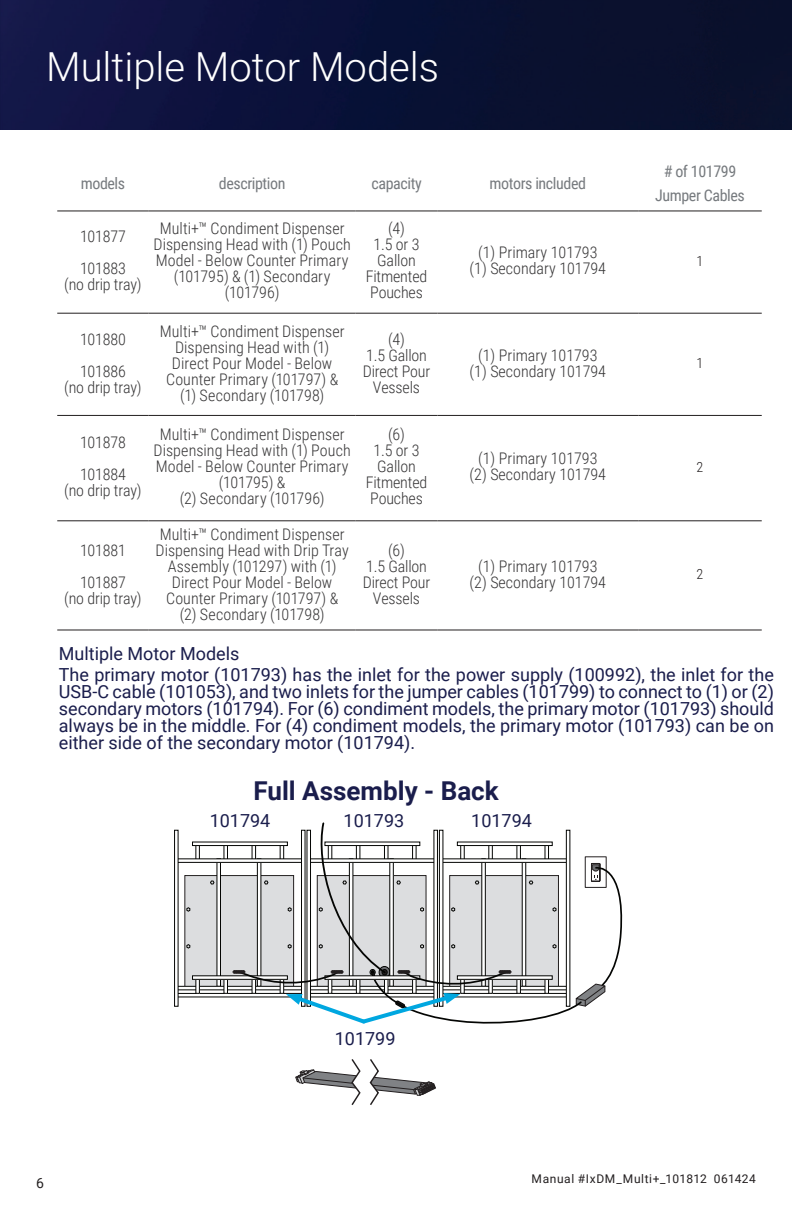
<style>
.page{position:relative;width:792px;height:1224px;background:#fff}
.page>*{position:absolute;margin:0;border:0;box-sizing:border-box;transform-origin:0 0}
.Heading_Large{font:300 40px "Roboto";color:#fff}
.t1{font:700 26px "Roboto";color:#1a1d4c}
.Body_Paragraph{font:18px/17px "Roboto";color:#1a1d4c;text-align:justify}
.Chart_copy_2016{font:300 16px/16px "Roboto Condensed";color:#363536;text-align:center}
.t2{font:16px/24px "Roboto Condensed";letter-spacing:-.025em;color:#767a7e;text-align:center}
.Chart_copy_2016-2{font:300 14px "Roboto Condensed";color:#231f20}
.t3{font:14px "Roboto";color:#231f20}
.t4{font:12px "Roboto";letter-spacing:.05em;color:#231f20}
</style>
<div class="page">
<img style="left:0;top:0;width:792px;height:130px">
<svg style="left:295px;top:1059px;width:141px;height:46px"></svg>
<hr style="left:57px;top:211px;width:92px;height:1px;background:#231f20">
<hr style="left:149px;top:211px;width:207px;height:1px;background:#231f20">
<hr style="left:437px;top:211px;width:201px;height:1px;background:#231f20">
<hr style="left:638px;top:211px;width:124px;height:1px;background:#231f20">
<hr style="left:57px;top:313px;width:92px;height:1px;background:#231f20">
<hr style="left:149px;top:313px;width:207px;height:1px;background:#231f20">
<hr style="left:437px;top:313px;width:201px;height:1px;background:#231f20">
<hr style="left:638px;top:313px;width:124px;height:1px;background:#231f20">
<hr style="left:57px;top:415px;width:92px;height:1px;background:#231f20">
<hr style="left:149px;top:415px;width:207px;height:1px;background:#231f20">
<hr style="left:437px;top:415px;width:201px;height:1px;background:#231f20">
<hr style="left:638px;top:415px;width:124px;height:1px;background:#231f20">
<hr style="left:57px;top:520px;width:92px;height:1px;background:#231f20">
<hr style="left:149px;top:520px;width:207px;height:1px;background:#231f20">
<hr style="left:437px;top:520px;width:201px;height:1px;background:#231f20">
<hr style="left:638px;top:520px;width:124px;height:1px;background:#231f20">
<hr style="left:57px;top:630px;width:92px;height:1px;background:#231f20">
<hr style="left:149px;top:630px;width:207px;height:1px;background:#231f20">
<hr style="left:437px;top:630px;width:201px;height:1px;background:#231f20">
<hr style="left:638px;top:630px;width:124px;height:1px;background:#231f20">
<hr style="left:356px;top:211px;width:81px;height:1px;background:#231f20">
<hr style="left:356px;top:313px;width:81px;height:1px;background:#231f20">
<hr style="left:356px;top:415px;width:81px;height:1px;background:#231f20">
<hr style="left:356px;top:520px;width:81px;height:1px;background:#231f20">
<hr style="left:356px;top:630px;width:81px;height:1px;background:#231f20">
<div style="left:196px;top:843px;width:4px;height:17px;border:1px solid #040503"></div>
<div style="left:224px;top:843px;width:4px;height:17px;border:1px solid #040503"></div>
<div style="left:192px;top:842px;width:96px;height:4px;border:1px solid #040503"></div>
<div style="left:185px;top:876px;width:109px;height:111px;background:#dcdddf"></div>
<div style="left:217px;top:859px;width:4px;height:127px;border:1px solid #040503"></div>
<div style="left:176px;top:993px;width:128px;height:4px;border:1px solid #040503"></div>
<div style="left:176px;top:859px;width:128px;height:4px;border:1px solid #040503"></div>
<div style="left:176px;top:986px;width:128px;height:4px;border:1px solid #040503"></div>
<div style="left:196px;top:977px;width:4px;height:16px;border:1px solid #040503"></div>
<div style="left:224px;top:977px;width:4px;height:16px;border:1px solid #040503"></div>
<div style="left:174px;top:830px;width:4px;height:176px;border:1px solid #040503"></div>
<svg style="left:186px;top:944px;width:4px;height:4px"></svg>
<svg style="left:186px;top:907px;width:4px;height:5px"></svg>
<svg style="left:233px;top:822px;width:390px;height:202px"></svg>
<p class="Heading_Large" style="left:46px;top:38px;width:395px">Multiple Motor Models</p>
<p class="t2" style="left:81px;top:171px;width:46px">models</p>
<p class="t2" style="left:219px;top:171px;width:68px">description</p>
<p class="t2" style="left:371px;top:171px;width:52px">capacity</p>
<p class="t2" style="left:490px;top:171px;width:98px">motors included</p>
<p class="t2" style="left:655px;top:159px;width:91px"># of 101799<br>Jumper Cables</p>
<p class="Chart_copy_2016" style="left:80px;top:220px;width:47px;line-height:32px;text-align:left">101877<br>101883</p>
<p class="Chart_copy_2016" style="left:64px;top:276px;width:79px">(no drip tray)</p>
<p class="Chart_copy_2016" style="left:80px;top:330px;width:47px">101880</p>
<p class="Chart_copy_2016" style="left:64px;top:362px;width:79px">101886<br>(no drip tray)</p>
<p class="Chart_copy_2016" style="left:80px;top:426px;width:47px;line-height:32px;text-align:left">101878<br>101884</p>
<p class="Chart_copy_2016" style="left:64px;top:482px;width:79px">(no drip tray)</p>
<p class="Chart_copy_2016" style="left:80px;top:533px;width:47px;line-height:32px;text-align:left">101881<br>101887</p>
<p class="Chart_copy_2016" style="left:64px;top:589px;width:79px">(no drip tray)</p>
<p class="Chart_copy_2016" style="left:154px;top:220px;width:199px">Multi+™ Condiment Dispenser<br>Dispensing Head with (1) Pouch<br>Model - Below Counter Primary (101795) &amp; (1) Secondary (101796)</p>
<p class="Chart_copy_2016" style="left:388px;top:220px;width:18px">(4)</p>
<p class="Chart_copy_2016" style="left:366px;top:236px;width:63px">1.5 or 3<br>Gallon<br>Fitmented<br>Pouches</p>
<p class="Chart_copy_2016" style="left:470px;top:244px;width:138px">(1) Primary 101793 (1) Secondary 101794</p>
<p class="Chart_copy_2016-2" style="left:697px;top:251px;width:8px">1</p>
<p class="Chart_copy_2016" style="left:160px;top:322px;width:186px">Multi+™ Condiment Dispenser<br>Dispensing Head with (1)<br>Direct Pour Model - Below<br>Counter Primary (101797) &amp; (1) Secondary (101798)</p>
<p class="Chart_copy_2016" style="left:388px;top:330px;width:18px">(4)</p>
<p class="Chart_copy_2016" style="left:363px;top:346px;width:69px">1.5 Gallon<br>Direct Pour<br>Vessels</p>
<p class="Chart_copy_2016" style="left:470px;top:346px;width:138px">(1) Primary 101793 (1) Secondary 101794</p>
<p class="Chart_copy_2016-2" style="left:697px;top:353px;width:8px">1</p>
<p class="Chart_copy_2016" style="left:154px;top:426px;width:199px">Multi+™ Condiment Dispenser<br>Dispensing Head with (1) Pouch<br>Model - Below Counter Primary (101795) &amp;<br>(2) Secondary (101796)</p>
<p class="Chart_copy_2016" style="left:388px;top:426px;width:18px">(6)</p>
<p class="Chart_copy_2016" style="left:366px;top:442px;width:63px">1.5 or 3<br>Gallon<br>Fitmented<br>Pouches</p>
<p class="Chart_copy_2016" style="left:470px;top:450px;width:138px">(1) Primary 101793 (2) Secondary 101794</p>
<p class="Chart_copy_2016-2" style="left:697px;top:457px;width:8px">2</p>
<p class="Chart_copy_2016" style="left:156px;top:525px;width:195px">Multi+™ Condiment Dispenser<br>Dispensing Head with Drip Tray<br>Assembly (101297) with (1)<br>Direct Pour Model - Below<br>Counter Primary (101797) &amp;<br>(2) Secondary (101798)</p>
<p class="Chart_copy_2016" style="left:388px;top:541px;width:18px">(6)</p>
<p class="Chart_copy_2016" style="left:363px;top:557px;width:69px">1.5 Gallon<br>Direct Pour<br>Vessels</p>
<p class="Chart_copy_2016" style="left:470px;top:557px;width:138px">(1) Primary 101793 (2) Secondary 101794</p>
<p class="Chart_copy_2016-2" style="left:697px;top:564px;width:8px">2</p>
<p class="Body_Paragraph" style="left:59px;top:644px;width:182px">Multiple Motor Models</p>
<p class="Body_Paragraph" style="left:59px;top:666px;width:717px">The primary motor (101793) has the inlet for the power supply (100992), the inlet for the USB-C cable (101053), and two inlets for the jumper cables (101799) to connect to (1) or (2) secondary motors (101794). For (6) condiment models, the primary motor (101793) should always be in the middle. For (4) condiment models, the primary motor (101793) can be on either side of the secondary motor (101794).</p>
<p class="t1" style="left:254px;top:772px;width:247px">Full Assembly - Back</p>
<p class="Body_Paragraph" style="left:210px;top:811px;width:62px">101794</p>
<p class="Body_Paragraph" style="left:344px;top:811px;width:62px">101793</p>
<p class="Body_Paragraph" style="left:471px;top:811px;width:62px">101794</p>
<p class="Body_Paragraph" style="left:335px;top:1029px;width:62px">101799</p>
<p class="t3" style="left:36px;top:1173px;width:9px">6</p>
<p class="t4" style="left:532px;top:1170px;width:226px">Manual #IxDM_Multi+_101812 061424</p>
</div>
